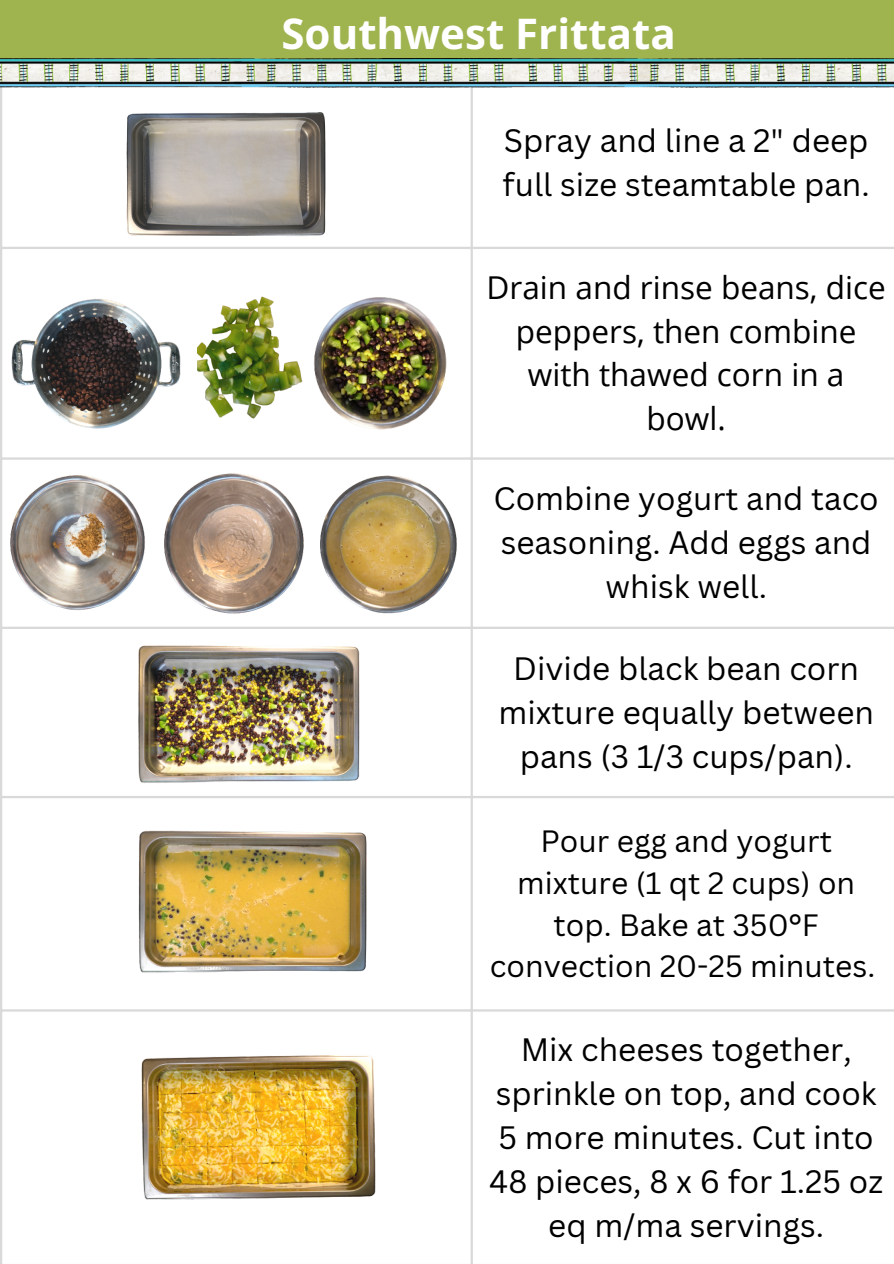
<style>
.page{position:relative;width:894px;height:1264px;background:#fff}
.page>*{position:absolute;margin:0;border:0;box-sizing:border-box;transform-origin:0 0}
.t1{font:700 42px "Open Sans";color:#fff}
.t2{font:31.5px/44px "Canva Sans";color:#000;text-align:center}
.t3{font:31.5px/44px "Open Sans";color:#000;text-align:center}
.t4{font:30px/41.7px "Canva Sans";color:#000;text-align:center}
</style>
<div class="page">
<hr style="left:0;top:80px;width:2px;height:1183px;background:#d9d9d9">
<hr style="left:470px;top:80px;width:2px;height:1183px;background:#d9d9d9">
<hr style="left:893px;top:80px;width:1px;height:1183px;background:#d9d9d9">
<hr style="left:0;top:247px;width:893px;height:2px;background:#d9d9d9">
<hr style="left:0;top:457px;width:893px;height:2px;background:#d9d9d9">
<hr style="left:0;top:626px;width:893px;height:3px;background:#d9d9d9">
<hr style="left:0;top:796px;width:893px;height:2px;background:#d9d9d9">
<hr style="left:0;top:1009px;width:893px;height:2px;background:#d9d9d9">
<hr style="left:0;top:1263px;width:893px;height:1px;background:#d9d9d9">
<div style="left:0;top:0;width:892px;height:78px;background:#9fb44f"></div>
<img style="left:126px;top:112px;width:200px;height:124px">
<img style="left:11px;top:299px;width:170px;height:130px">
<img style="left:197px;top:296px;width:106px;height:123px">
<img style="left:118px;top:626px;width:242px;height:157px">
<img style="left:141px;top:1055px;width:235px;height:145px">
<img style="left:316px;top:445px;width:163px;height:182px">
<img style="left:138px;top:830px;width:229px;height:143px">
<img style="left:150px;top:457px;width:166px;height:175px">
<img style="left:306px;top:232px;width:153px;height:273px">
<img style="left:10px;top:463px;width:148px;height:162px">
<img style="left:511px;top:59px;width:382px;height:29px">
<img style="left:0;top:59px;width:511px;height:31px">
<h1 class="t1" style="left:281px;top:5px;width:396px">Southwest Frittata</h1>
<p class="t2" style="left:502px;top:118px;width:368px;text-align:left">Spray and line a 2" deep full size steamtable pan.</p>
<p class="t3" style="left:486px;top:264px;width:401px">Drain and rinse beans, dice peppers, then combine with thawed corn in a bowl.</p>
<p class="t2" style="left:493px;top:476px;width:386px">Combine yogurt and taco seasoning. Add eggs and whisk well.</p>
<p class="t2" style="left:498px;top:645px;width:377px">Divide black bean corn mixture equally between pans (3 1/3 cups/pan).</p>
<p class="t4" style="left:489px;top:819px;width:387px">Pour egg and yogurt mixture (1 qt 2 cups) on top. Bake at 350°F convection 20-25 minutes.</p>
<p class="t2" style="left:489px;top:1026px;width:395px">Mix cheeses together, sprinkle on top, and cook<br>5 more minutes. Cut into<br>48 pieces, 8 x 6 for 1.25 oz eq m/ma servings.</p>
</div>
